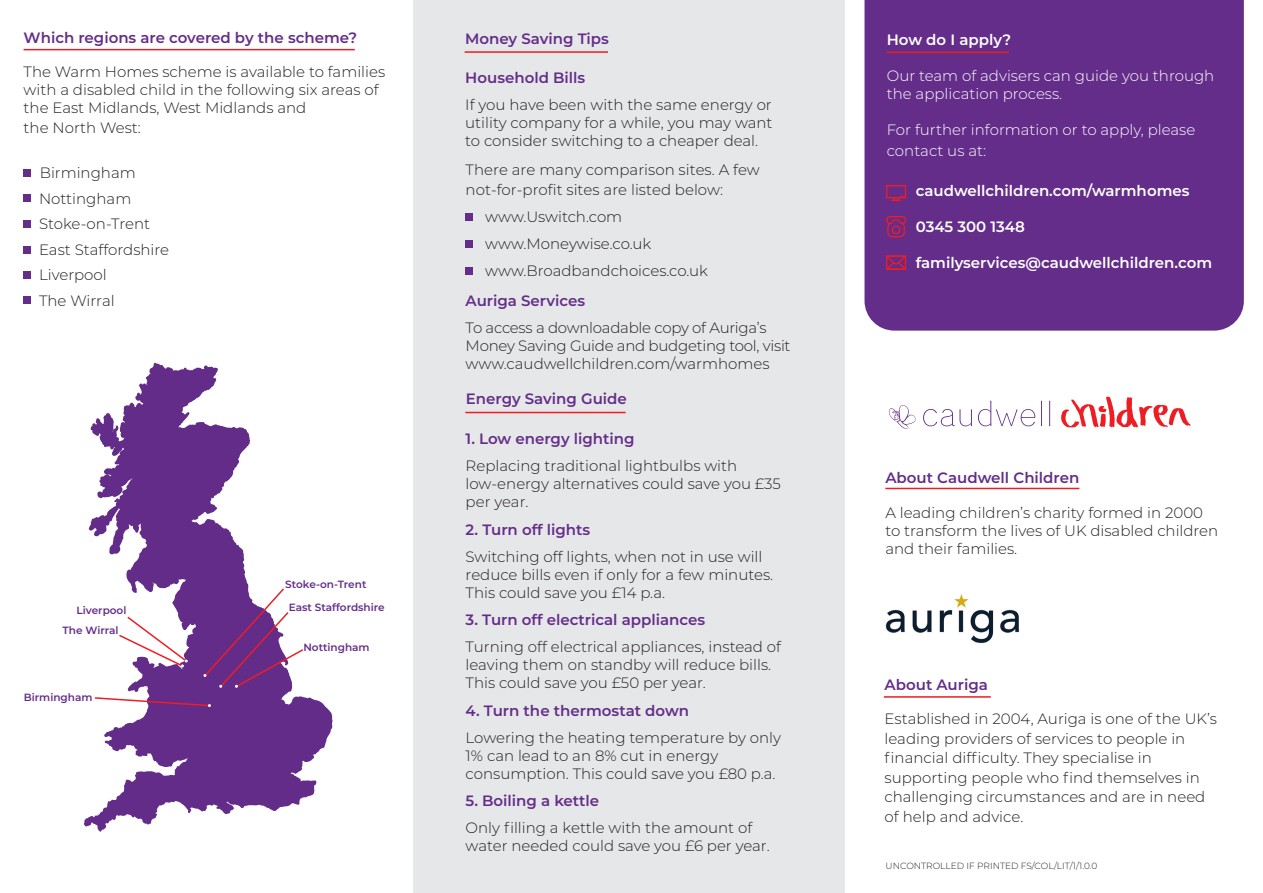
<style>
.page{position:relative;width:1263px;height:893px;background:#fff}
.page>*{position:absolute;margin:0;border:0;box-sizing:border-box;transform-origin:0 0}
.t1{font:300 15px/18px "Montserrat";color:#231f20}
.t2{font:600 15px "Montserrat";color:#642d89}
.t3{font:300 15px "Montserrat";color:#fff}
.t4{font:600 15px "Montserrat";color:#fff}
.t5{font:300 15px/18px "Montserrat";letter-spacing:-.02em;color:#231f20}
.t6{font:600 10.5px "Montserrat";color:#642d89}
.t7{font:300 9px "Montserrat";color:#231f20}
.s1{font-weight:600;color:#642d89}
</style>
<div class="page">
<svg style="left:84px;top:363px;width:248px;height:469px"></svg>
<div style="left:24px;top:170px;width:7px;height:7px;background:#642d89"></div>
<div style="left:24px;top:195px;width:7px;height:7px;background:#642d89"></div>
<div style="left:24px;top:221px;width:7px;height:7px;background:#642d89"></div>
<div style="left:24px;top:246px;width:7px;height:7px;background:#642d89"></div>
<div style="left:24px;top:272px;width:7px;height:7px;background:#642d89"></div>
<div style="left:24px;top:297px;width:7px;height:7px;background:#642d89"></div>
<hr style="left:24px;top:49px;width:331px;height:1px;background:#ee1d23">
<svg style="left:117px;top:615px;width:71px;height:53px"></svg>
<svg style="left:203px;top:587px;width:102px;height:101px"></svg>
<svg style="left:93px;top:696px;width:118px;height:11px"></svg>
<hr style="left:885px;top:488px;width:194px;height:1px;background:#ee1d23">
<div style="left:864px;top:0;width:380px;height:331px;background:#642d89"></div>
<hr style="left:886px;top:52px;width:123px;height:1px;background:#ee1d23">
<hr style="left:884px;top:696px;width:107px;height:2px;background:#ee1d23">
<svg style="left:886px;top:185px;width:20px;height:16px"></svg>
<svg style="left:886px;top:216px;width:20px;height:21px"></svg>
<svg style="left:886px;top:255px;width:20px;height:15px"></svg>
<svg style="left:889px;top:405px;width:27px;height:24px"></svg>
<svg style="left:923px;top:409px;width:49px;height:17px"></svg>
<svg style="left:978px;top:401px;width:57px;height:25px"></svg>
<svg style="left:1041px;top:401px;width:1px;height:25px"></svg>
<svg style="left:1049px;top:401px;width:1px;height:25px"></svg>
<svg style="left:1061px;top:397px;width:129px;height:30px"></svg>
<img style="left:885px;top:594px;width:135px;height:50px">
<div style="left:414px;top:0;width:431px;height:893px;background:#e6e7e9"></div>
<hr style="left:465px;top:412px;width:161px;height:1px;background:#ee1d23">
<hr style="left:465px;top:51px;width:143px;height:2px;background:#ee1d23">
<div style="left:466px;top:214px;width:7px;height:7px;background:#642d89"></div>
<div style="left:466px;top:240px;width:7px;height:7px;background:#642d89"></div>
<div style="left:466px;top:267px;width:7px;height:7px;background:#642d89"></div>
<p class="t2" style="left:24px;top:27px;width:335px">Which regions are covered by the scheme?</p>
<p class="t1" style="left:24px;top:62px;width:363px">The Warm Homes scheme is available to families with a disabled child in the following six areas of the East Midlands, West Midlands and</p>
<p class="t1" style="left:24px;top:118px;width:119px">the North West:</p>
<p class="t1" style="left:40px;top:163px;width:97px">Birmingham</p>
<p class="t1" style="left:39px;top:189px;width:94px">Nottingham</p>
<p class="t1" style="left:39px;top:214px;width:113px">Stoke-on-Trent</p>
<p class="t1" style="left:39px;top:240px;width:132px">East Staffordshire</p>
<p class="t1" style="left:39px;top:265px;width:69px">Liverpool</p>
<p class="t1" style="left:39px;top:291px;width:77px">The Wirral</p>
<p class="t6" style="left:77px;top:602px;width:51px">Liverpool</p>
<p class="t6" style="left:63px;top:623px;width:58px">The Wirral</p>
<p class="t6" style="left:24px;top:690px;width:70px">Birmingham</p>
<p class="t6" style="left:285px;top:576px;width:83px">Stoke-on-Trent</p>
<p class="t6" style="left:289px;top:599px;width:97px">East Staffordshire</p>
<p class="t6" style="left:303px;top:640px;width:68px">Nottingham</p>
<p class="t2" style="left:465px;top:28px;width:145px">Money Saving Tips</p>
<p class="t1" style="left:465px;top:64px;width:308px;line-height:27px"><span class="s1">Household Bills<br></span>If you have been with the same energy or</p>
<p class="t1" style="left:465px;top:114px;width:309px">utility company for a while, you may want to consider switching to a cheaper deal.</p>
<p class="t1" style="left:466px;top:159px;width:296px;line-height:20.5px">There are many comparison sites. A few not-for-profit sites are listed below:</p>
<p class="t1" style="left:485px;top:207px;width:138px">www.Uswitch.com</p>
<p class="t1" style="left:485px;top:234px;width:168px">www.Moneywise.co.uk</p>
<p class="t1" style="left:485px;top:261px;width:224px">www.Broadbandchoices.co.uk</p>
<p class="t2" style="left:466px;top:290px;width:121px">Auriga Services</p>
<p class="t5" style="left:466px;top:318px;width:326px">To access a downloadable copy of Auriga’s<br>Money Saving Guide and budgeting tool, visit</p>
<p class="t1" style="left:466px;top:354px;width:305px">www.caudwellchildren.com/warmhomes</p>
<p class="t2" style="left:466px;top:388px;width:163px">Energy Saving Guide</p>
<p class="t2" style="left:466px;top:428px;width:170px">1. Low energy lighting</p>
<p class="t1" style="left:466px;top:456px;width:317px">Replacing traditional lightbulbs with low-energy alternatives could save you £35 per year.</p>
<p class="t2" style="left:466px;top:519px;width:126px">2. Turn off lights</p>
<p class="t1" style="left:466px;top:547px;width:309px">Switching off lights, when not in use will reduce bills even if only for a few minutes.<br>This could save you £14 p.a.</p>
<p class="t2" style="left:466px;top:609px;width:241px">3. Turn off electrical appliances</p>
<p class="t1" style="left:466px;top:637px;width:317px">Turning off electrical appliances, instead of leaving them on standby will reduce bills.<br>This could save you £50 per year.</p>
<p class="t2" style="left:466px;top:700px;width:225px">4. Turn the thermostat down</p>
<p class="t1" style="left:466px;top:728px;width:317px">Lowering the heating temperature by only<br>1% can lead to an 8% cut in energy</p>
<p class="t1" style="left:466px;top:764px;width:311px">consumption. This could save you £80 p.a.</p>
<p class="t2" style="left:466px;top:790px;width:135px">5. Boiling a kettle</p>
<p class="t1" style="left:466px;top:818px;width:288px">Only filling a kettle with the amount of</p>
<p class="t1" style="left:466px;top:836px;width:306px">water needed could save you £6 per year.</p>
<p class="t4" style="left:887px;top:29px;width:126px">How do I apply?</p>
<p class="t3" style="left:887px;top:65px;width:329px">Our team of advisers can guide you through</p>
<p class="t3" style="left:887px;top:83px;width:177px">the application process.</p>
<p class="t3" style="left:887px;top:119px;width:310px">For further information or to apply, please</p>
<p class="t3" style="left:887px;top:141px;width:101px">contact us at:</p>
<p class="t4" style="left:916px;top:180px;width:275px">caudwellchildren.com/warmhomes</p>
<p class="t4" style="left:916px;top:216px;width:111px">0345 300 1348</p>
<p class="t4" style="left:916px;top:252px;width:298px">familyservices@caudwellchildren.com</p>
<p class="t2" style="left:885px;top:467px;width:195px">About Caudwell Children</p>
<p class="t1" style="left:885px;top:503px;width:334px">A leading children’s charity formed in 2000 to transform the lives of UK disabled children and their families.</p>
<p class="t2" style="left:885px;top:674px;width:105px">About Auriga</p>
<p class="t1" style="left:885px;top:709px;width:334px;line-height:19.5px">Established in 2004, Auriga is one of the UK’s leading providers of services to people in financial difficulty. They specialise in</p>
<p class="t1" style="left:885px;top:767px;width:322px;line-height:19.5px">supporting people who find themselves in challenging circumstances and are in need</p>
<p class="t1" style="left:885px;top:807px;width:140px">of help and advice.</p>
<p class="t7" style="left:885px;top:860px;width:213px">UNCONTROLLED IF PRINTED FS/COL/LIT/1/1.0.0</p>
</div>
